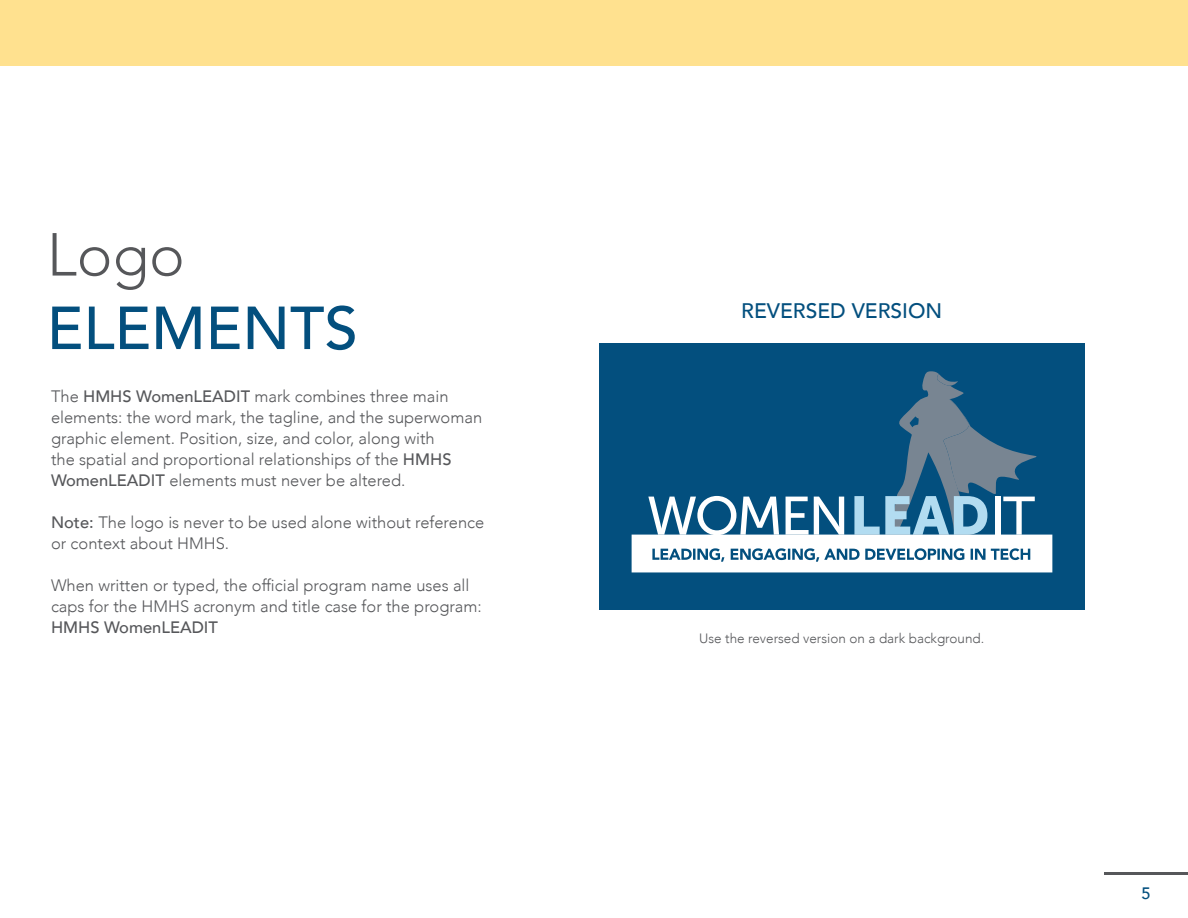
<style>
.page{position:relative;width:1188px;height:918px;background:#fff}
.page>*{position:absolute;margin:0;border:0;box-sizing:border-box;transform-origin:0 0}
.h1_green{font:500 60px "Avenir";color:#034f7e}
.h1_gray{font:300 60px "Avenir";color:#56575a}
.h4_gray{font:500 21px "Avenir";color:#034f7e}
.Gray_italic{font:300 16.5px/21px "Avenir";color:#56575a}
.t1{font:500 16.5px "Avenir";color:#034f7e}
.Gray_center{font:300 13.5px "Avenir";color:#56575a}
.s1{font-weight:500}
</style>
<div class="page">
<div style="left:0;top:0;width:1188px;height:66px;background:#ffe18f"></div>
<div style="left:599px;top:343px;width:486px;height:267px;background:#034f7e"></div>
<svg style="left:632px;top:371px;width:420px;height:201px"></svg>
<hr style="left:1104px;top:872px;width:84px;height:3px;background:#56575a">
<p class="h1_gray" style="left:47px;top:219px;width:139px">Logo</p>
<p class="h1_green" style="left:47px;top:276px;width:313px">ELEMENTS</p>
<p class="h4_gray" style="left:741px;top:292px;width:203px">REVERSED VERSION</p>
<p class="Gray_italic" style="left:51px;top:385px;width:433px">The <span class="s1">HMHS WomenLEADIT</span> mark combines three main elements: the word mark, the tagline, and the superwoman graphic element. Position, size, and color, along with<br>the spatial and proportional relationships of the <span class="s1">HMHS WomenLEADIT</span> elements must never be altered.</p>
<p class="Gray_italic" style="left:51px;top:511px;width:435px"><span class="s1">Note:</span> The logo is never to be used alone without reference or context about HMHS.</p>
<p class="Gray_italic" style="left:51px;top:574px;width:432px">When written or typed, the official program name uses all caps for the HMHS acronym and title case for the program:<br><span class="s1">HMHS WomenLEADIT</span></p>
<p class="Gray_center" style="left:699px;top:630px;width:287px">Use the reversed version on a dark background.</p>
<p class="t1" style="left:1141px;top:879px;width:11px">5</p>
</div>
